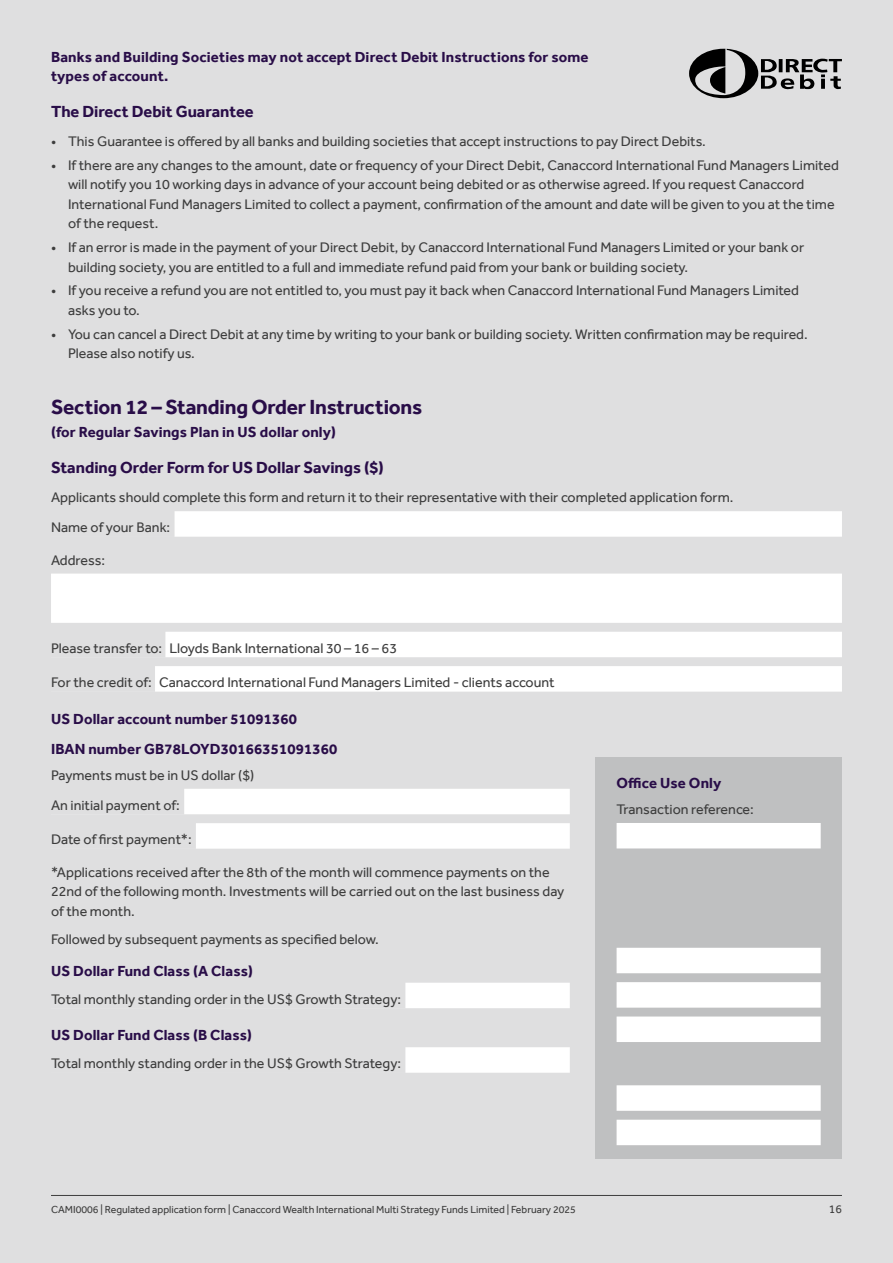
<style>
.page{position:relative;width:893px;height:1263px;background:#dfdfe0}
.page>*{position:absolute;margin:0;border:0;box-sizing:border-box;transform-origin:0 0}
.t1{font:700 21px "Effra";letter-spacing:-.01em;color:#290d48}
.CG_A4_Header{font:700 16.5px "Effra";color:#290d48}
.CG_A4_Subheader_Level_1{font:700 15px/19.5px "Effra";letter-spacing:.01em;color:#290d48}
.CG_A4_Body_Copy{font:14.25px/19.5px "Effra";color:#3d3d3d}
.CG_Form_Field_1{font:14.25px "Effra";color:#3d3d3d}
.t2{font:12px "Effra";color:#3d3d3d}
.t3{font:10.5px "Effra";color:#3d3d3d}
</style>
<div class="page">
<hr style="left:51px;top:1195px;width:791px;height:1px;background:#3d3d3d">
<svg style="left:689px;top:49px;width:153px;height:49px"></svg>
<div style="left:51px;top:511px;width:791px;height:26px;background:#fff"></div>
<div style="left:47px;top:510px;width:128px;height:27px;background:#dfdfe0"></div>
<div style="left:51px;top:574px;width:791px;height:25px;background:#fff"></div>
<div style="left:51px;top:597px;width:791px;height:26px;background:#fff"></div>
<div style="left:51px;top:632px;width:791px;height:25px;background:#fff"></div>
<div style="left:47px;top:630px;width:118px;height:27px;background:#dfdfe0"></div>
<div style="left:51px;top:666px;width:791px;height:26px;background:#fff"></div>
<div style="left:47px;top:665px;width:108px;height:27px;background:#dfdfe0"></div>
<div style="left:51px;top:789px;width:519px;height:25px;background:#fff"></div>
<div style="left:47px;top:787px;width:137px;height:27px;background:#dfdfe0"></div>
<div style="left:51px;top:823px;width:519px;height:26px;background:#fff"></div>
<div style="left:47px;top:822px;width:149px;height:27px;background:#dfdfe0"></div>
<div style="left:51px;top:983px;width:519px;height:25px;background:#fff"></div>
<div style="left:47px;top:981px;width:358px;height:27px;background:#dfdfe0"></div>
<div style="left:51px;top:1047px;width:519px;height:26px;background:#fff"></div>
<div style="left:47px;top:1046px;width:358px;height:27px;background:#dfdfe0"></div>
<div style="left:595px;top:757px;width:247px;height:402px;background:#bfc0c1"></div>
<div style="left:617px;top:823px;width:204px;height:25px;background:#fff"></div>
<div style="left:617px;top:948px;width:204px;height:25px;background:#fff"></div>
<div style="left:617px;top:982px;width:204px;height:26px;background:#fff"></div>
<div style="left:617px;top:1016px;width:204px;height:26px;background:#fff"></div>
<div style="left:617px;top:1085px;width:204px;height:26px;background:#fff"></div>
<div style="left:617px;top:1120px;width:204px;height:25px;background:#fff"></div>
<p class="CG_A4_Subheader_Level_1" style="left:51px;top:47px;width:539px">Banks and Building Societies may not accept Direct Debit Instructions for some types of account.</p>
<p class="CG_A4_Header" style="left:51px;top:102px;width:204px">The Direct Debit Guarantee</p>
<p class="CG_A4_Body_Copy" style="left:51px;top:131px;width:656px">• This Guarantee is offered by all banks and building societies that accept instructions to pay Direct Debits.</p>
<p class="CG_A4_Body_Copy" style="left:68px;top:155px;width:772px;text-indent:-17px">• If there are any changes to the amount, date or frequency of your Direct Debit, Canaccord International Fund Managers Limited will notify you 10 working days in advance of your account being debited or as otherwise agreed. If you request Canaccord International Fund Managers Limited to collect a payment, confirmation of the amount and date will be given to you at the time of the request.</p>
<p class="CG_A4_Body_Copy" style="left:68px;top:237px;width:738px;text-indent:-17px">• If an error is made in the payment of your Direct Debit, by Canaccord International Fund Managers Limited or your bank or building society, you are entitled to a full and immediate refund paid from your bank or building society.</p>
<p class="CG_A4_Body_Copy" style="left:68px;top:281px;width:733px;text-indent:-17px">• If you receive a refund you are not entitled to, you must pay it back when Canaccord International Fund Managers Limited asks you to.</p>
<p class="CG_A4_Body_Copy" style="left:68px;top:324px;width:741px;text-indent:-17px">• You can cancel a Direct Debit at any time by writing to your bank or building society. Written confirmation may be required.<br>Please also notify us.</p>
<p class="t1" style="left:51px;top:394px;width:373px">Section 12 – Standing Order Instructions</p>
<p class="CG_A4_Subheader_Level_1" style="left:51px;top:422px;width:287px">(for Regular Savings Plan in US dollar only)</p>
<p class="CG_A4_Header" style="left:51px;top:458px;width:334px">Standing Order Form for US Dollar Savings ($)</p>
<p class="CG_A4_Body_Copy" style="left:51px;top:488px;width:684px">Applicants should complete this form and return it to their representative with their completed application form.</p>
<p class="CG_Form_Field_1" style="left:51px;top:519px;width:121px">Name of your Bank:</p>
<p class="CG_A4_Body_Copy" style="left:51px;top:550px;width:56px">Address:</p>
<p class="CG_Form_Field_1" style="left:51px;top:640px;width:348px">Please transfer to: Lloyds Bank International 30 – 16 – 63</p>
<p class="CG_Form_Field_1" style="left:51px;top:674px;width:505px">For the credit of: Canaccord International Fund Managers Limited - clients account</p>
<p class="CG_A4_Subheader_Level_1" style="left:51px;top:709px;width:248px">US Dollar account number 51091360</p>
<p class="CG_A4_Subheader_Level_1" style="left:51px;top:739px;width:288px">IBAN number GB78LOYD30166351091360</p>
<p class="CG_A4_Body_Copy" style="left:51px;top:765px;width:205px">Payments must be in US dollar ($)</p>
<p class="CG_Form_Field_1" style="left:51px;top:797px;width:130px">An initial payment of:</p>
<p class="CG_Form_Field_1" style="left:51px;top:831px;width:142px">Date of first payment*:</p>
<p class="CG_A4_Body_Copy" style="left:51px;top:862px;width:515px">*Applications received after the 8th of the month will commence payments on the<br>22nd of the following month. Investments will be carried out on the last business day of the month.</p>
<p class="CG_A4_Body_Copy" style="left:51px;top:929px;width:329px">Followed by subsequent payments as specified below.</p>
<p class="CG_A4_Subheader_Level_1" style="left:51px;top:961px;width:203px">US Dollar Fund Class (A Class)</p>
<p class="CG_Form_Field_1" style="left:51px;top:991px;width:352px">Total monthly standing order in the US$ Growth Strategy:</p>
<p class="CG_A4_Subheader_Level_1" style="left:51px;top:1025px;width:203px">US Dollar Fund Class (B Class)</p>
<p class="CG_Form_Field_1" style="left:51px;top:1055px;width:352px">Total monthly standing order in the US$ Growth Strategy:</p>
<p class="CG_A4_Subheader_Level_1" style="left:617px;top:773px;width:106px">Office Use Only</p>
<p class="CG_A4_Body_Copy" style="left:617px;top:799px;width:139px">Transaction reference:</p>
<p class="t3" style="left:51px;top:1203px;width:526px">CAMI0006 | Regulated application form | Canaccord Wealth International Multi Strategy Funds Limited | February 2025</p>
<p class="t2" style="left:829px;top:1202px;width:15px">16</p>
</div>
